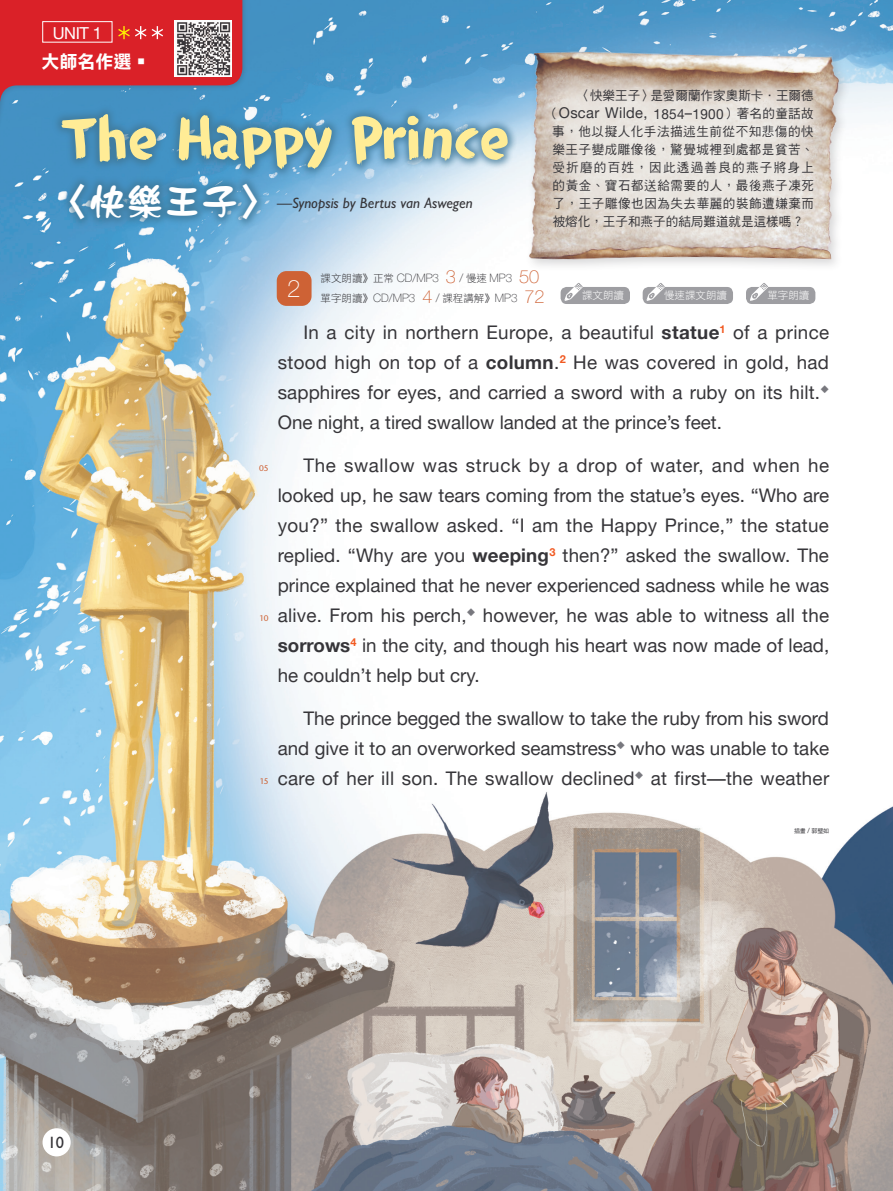
<style>
.page{position:relative;width:893px;height:1191px;background:#fff}
.page>*{position:absolute;margin:0;border:0;box-sizing:border-box;transform-origin:0 0}
.t1{font:58.05px "Teebrush Paint LT Std";color:#ffec96}
.t2{font:37.5px "DF Liu Li Std W7";color:#fff}
.t3{font:100 24px "Helvetica Neue LT Pro";color:#fff}
.t4{font:18.75px/30px "Helvetica Neue LT Pro";color:#363539;text-align:justify}
.t5{font:18px "DF Li Hei Std W7";color:#fff}
.t6{font:16.5px "Helvetica Neue LT Pro";color:#fff}
.t7{font:500 16.5px "Gill Sans MT Std";color:#363539}
.t8{font:italic 500 15px "Gill Sans MT Std";color:#363539}
.t9{font:14.85px "Helvetica Neue LT Pro";letter-spacing:.02em;color:#363539}
.t10{font:12.75px/18px "DF Hei Std W5";color:#363539;text-align:justify}
.t11{font:100 11.55px "Helvetica Neue LT Pro";color:#363539}
.t12{font:10.5px "DF Li Hei Std W3";color:#363539}
.t13{font:10.5px "DF Li Hei Std W3";color:#fff}
.t14{font:500 8.25px "Stone Sans ITC Pro";color:#ce6235}
.t15{font:7.5px "DF Li Hei Std W7";color:#fff}
.t16{font:6px "DF Hei Std W5";color:#363539}
.s1{font-family:"DF Hei Std W9"}
.s2{font-family:"DF Hei Std W5";font-size:12.75px}
.s3{font-size:13.8px}
.s4{font-family:"DF Li Hei Std W3";font-weight:400;font-size:10.5px}
.s5{font-size:18.15px;color:#ce6235}
.s6{font-family:"Helvetica Neue LT Pro";font-weight:100;font-size:11.55px}
.s7{font-family:"Helvetica Neue LT Pro";font-weight:100;font-size:18.15px;color:#ce6235}
.s8{font-weight:700}
.s9{font-stretch:expanded}
.s10{font-family:"Helvetica Neue LT Pro";font-size:7.05px}
</style>
<div class="page">
<img style="left:0;top:0;width:893px;height:1191px">
<div style="left:52px;top:104px;width:465px;height:74px;background:#3f7695;opacity:.75"></div>
<div style="left:60px;top:174px;width:207px;height:55px;background:#3f7695;opacity:.75"></div>
<div style="left:277px;top:271px;width:35px;height:35px;background:#ce6235;border-radius:10px"></div>
<div style="left:561px;top:287px;width:69px;height:17px;background:#9e9ea2;border-radius:6px"></div>
<svg style="left:564px;top:283px;width:19px;height:18px"></svg>
<div style="left:746px;top:287px;width:69px;height:17px;background:#9e9ea2;border-radius:6px"></div>
<svg style="left:750px;top:283px;width:18px;height:18px"></svg>
<div style="left:643px;top:287px;width:90px;height:17px;background:#9e9ea2;border-radius:6px"></div>
<svg style="left:646px;top:283px;width:19px;height:18px"></svg>
<img style="left:516px;top:36px;width:336px;height:240px">
<div style="left:43px;top:1128px;width:28px;height:28px;background:#fff;border-radius:50%"></div>
<div style="left:0;top:0;width:249px;height:172px;background:#363539;opacity:.2"></div>
<svg style="left:0;top:0;width:242px;height:167px"></svg>
<div style="left:42px;top:21px;width:70px;height:22px;border:1px solid #fff"></div>
<p class="t6" style="left:53px;top:22px;width:51px">UNIT 1</p>
<p class="t5" style="left:41px;top:52px;width:91px">大師名作選</p>
<p class="t15" style="left:137px;top:57px;width:9px">■</p>
<h1 class="t1" style="left:62px;top:102px;width:448px">The Happy Prince</h1>
<h2 class="t2" style="left:51px;top:181px;width:226px"><span class="s1">〈</span>快樂王子<span class="s1">〉</span></h2>
<p class="t8" style="left:277px;top:194px;width:197px">—Synopsis by Bertus van Aswegen</p>
<p class="t10" style="left:577px;top:86px;width:238px">〈快樂王子〉是愛爾蘭作家奧斯卡．王爾德</p>
<p class="t9" style="left:546px;top:104px;width:269px"><span class="s2">（</span>Oscar Wilde, <span class="s3">1854</span>–<span class="s3">1900</span><span class="s2">）著名的童話故</span></p>
<p class="t10" style="left:552px;top:122px;width:263px">事，他以擬人化手法描述生前從不知悲傷的快樂王子變成雕像後，驚覺城裡到處都是貧苦、受折磨的百姓，因此透過善良的燕子將身上的黃金、寶石都送給需要的人，最後燕子凍死了，王子雕像也因為失去華麗的裝飾遭嫌棄而被熔化，王子和燕子的結局難道就是這樣嗎？</p>
<p class="t7" style="left:48px;top:1133px;width:18px">10</p>
<p class="t14" style="left:259px;top:463px;width:11px">05</p>
<p class="t14" style="left:259px;top:613px;width:11px">10</p>
<p class="t14" style="left:260px;top:775px;width:10px">15</p>
<p class="t3" style="left:287px;top:275px;width:15px">2</p>
<p class="t11" style="left:321px;top:271px;width:220px"><span class="s4">課文朗讀》正常</span> CD/MP3 <span class="s5">3</span> / <span class="s4">慢速</span> MP3 <span class="s5">50</span></p>
<p class="t12" style="left:321px;top:292px;width:226px">單字朗讀》<span class="s6">CD/MP3</span> <span class="s7">4</span> <span class="s6">/</span> 課程講解》<span class="s6">MP3</span> <span class="s7">72</span></p>
<p class="t13" style="left:582px;top:290px;width:43px">課文朗讀</p>
<p class="t13" style="left:664px;top:290px;width:64px">慢速課文朗讀</p>
<p class="t13" style="left:767px;top:290px;width:44px">單字朗讀</p>
<p class="t4" style="left:278px;top:317px;width:553px;text-indent:26px">In a city in northern Europe, a beautiful <span class="s8">statue</span><sup>1</sup> of a prince stood high on top of a <span class="s8">column</span>.<sup>2</sup> He was covered in gold, had sapphires for eyes, and carried a sword with a ruby on its hilt.<sup>U </sup>One night, a tired swallow landed at the prince’s feet.</p>
<p class="t4" style="left:278px;top:450px;width:553px;text-indent:26px">The swallow was struck by a drop of water, and when he looked up, he saw tears coming from the statue’s eyes. “Who are you?” the swallow asked. “I am the Happy Prince,” the statue replied. “Why are you <span class="s8">weeping</span><sup>3</sup> then?” asked the swallow. The prince explained that he never experienced sadness while he was alive. From his perch,<sup>U</sup> however, he was able to witness all the <span class="s8">sorrows</span><sup>4</sup> in the city, and though his heart was now made of lead, he couldn’t help but cry.</p>
<p class="t4" style="left:278px;top:703px;width:553px;text-indent:26px">The prince begged the swallow to take the ruby from his sword and give it to an overworked seamstress<sup>U</sup> who was unable to take care of her ill son. The swallow declined<sup>U</sup> at first<span class="s9">—</span>the weather</p>
<p class="t16" style="left:794px;top:827px;width:37px">插畫 <span class="s10">/</span> 郭璧如</p>
</div>
